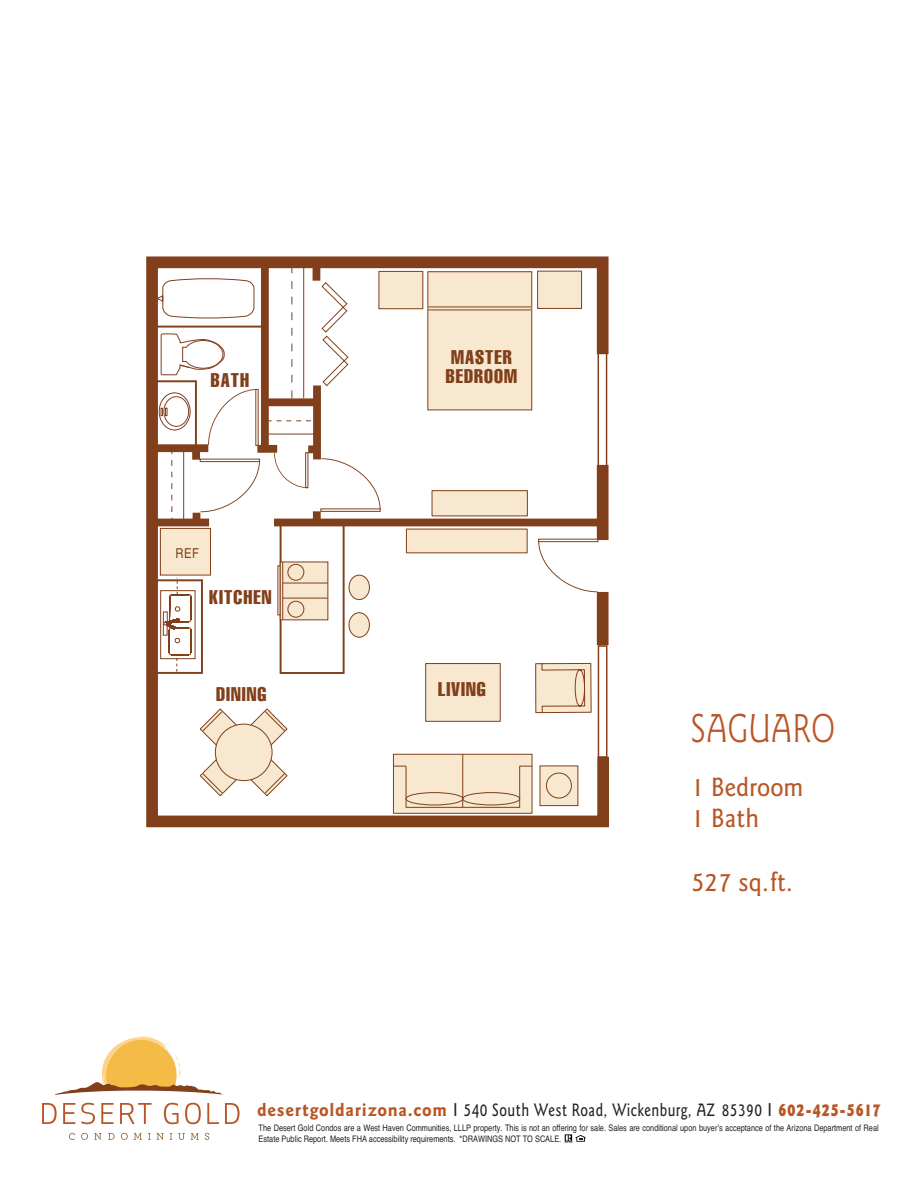
<style>
.page{position:relative;width:918px;height:1188px;background:#fff}
.page>*{position:absolute;margin:0;border:0;box-sizing:border-box;transform-origin:0 0}
.t1{font:300 40.5px "Goudy Sans IT Cby BT";letter-spacing:.015em;color:#b85626;scale:.8 1}
.t2{font:500 26.4px/31.7px "Goudy Sans IT Cby BT";color:#b85626;scale:.95 1}
.t3{font:extra-condensed 19.5px/19.5px "Helvetica";letter-spacing:.05em;color:#813f1b}
.t4{font:500 18px "Goudy Sans IT Cby BT";letter-spacing:.03em;color:#231f20;scale:.8 1}
.t5{font:condensed 13.65px "Helvetica";color:#813f1b}
.t6{font:condensed 9px/10.8px "Helvetica";color:#231f20}
.s1{font-weight:700;color:#b85626}
.s2{font-family:"Helvetica";font-weight:400}
.s3{font-weight:900;color:#b85626}
</style>
<div class="page">
<svg style="left:146px;top:256px;width:463px;height:571px"></svg>
<div style="left:597px;top:592px;width:12px;height:53px;background:#813f1b"></div>
<div style="left:597px;top:465px;width:12px;height:75px;background:#813f1b"></div>
<div style="left:266px;top:398px;width:51px;height:8px;background:#813f1b"></div>
<div style="left:313px;top:263px;width:7px;height:18px;background:#813f1b"></div>
<div style="left:313px;top:385px;width:8px;height:74px;background:#813f1b"></div>
<div style="left:257px;top:445px;width:20px;height:8px;background:#813f1b"></div>
<div style="left:308px;top:445px;width:12px;height:8px;background:#813f1b"></div>
<hr style="left:266px;top:434px;width:51px;height:1px;background:#813f1b">
<div style="left:274px;top:519px;width:326px;height:7px;background:#813f1b"></div>
<div style="left:155px;top:519px;width:54px;height:7px;background:#813f1b"></div>
<div style="left:280px;top:522px;width:65px;height:152px;border:2px solid #813f1b"></div>
<div style="left:160px;top:528px;width:51px;height:47px;background:#f7e8cf"></div>
<div style="left:160px;top:528px;width:51px;height:47px;border:1px solid #813f1b"></div>
<div style="left:280px;top:562px;width:48px;height:58px;background:#f7e8cf"></div>
<div style="left:280px;top:562px;width:48px;height:58px;border:1px solid #813f1b"></div>
<div style="left:288px;top:601px;width:16px;height:17px;border:1px solid #813f1b;border-radius:50%"></div>
<div style="left:288px;top:564px;width:16px;height:17px;border:1px solid #813f1b;border-radius:50%"></div>
<hr style="left:282px;top:598px;width:46px;height:1px;background:#813f1b">
<hr style="left:282px;top:583px;width:46px;height:1px;background:#813f1b">
<hr style="left:282px;top:562px;width:1px;height:58px;background:#813f1b">
<svg style="left:153px;top:578px;width:51px;height:97px"></svg>
<svg style="left:199px;top:708px;width:89px;height:89px"></svg>
<div style="left:349px;top:575px;width:20px;height:25px;background:#f7e8cf;border-radius:50%"></div>
<div style="left:349px;top:575px;width:21px;height:25px;border:1px solid #813f1b;border-radius:50%"></div>
<div style="left:349px;top:613px;width:20px;height:24px;background:#f7e8cf;border-radius:50%"></div>
<div style="left:349px;top:612px;width:21px;height:26px;border:1px solid #813f1b;border-radius:50%"></div>
<div style="left:428px;top:272px;width:104px;height:138px;background:#f7e8cf"></div>
<div style="left:427px;top:271px;width:105px;height:139px;border:1px solid #813f1b"></div>
<div style="left:379px;top:271px;width:44px;height:38px;background:#f7e8cf"></div>
<div style="left:379px;top:271px;width:44px;height:38px;border:1px solid #813f1b"></div>
<hr style="left:428px;top:307px;width:104px;height:1px;background:#813f1b">
<hr style="left:428px;top:310px;width:104px;height:1px;background:#813f1b">
<div style="left:538px;top:271px;width:44px;height:37px;background:#f7e8cf"></div>
<div style="left:537px;top:271px;width:45px;height:38px;border:1px solid #813f1b"></div>
<div style="left:432px;top:491px;width:95px;height:25px;background:#f7e8cf"></div>
<div style="left:432px;top:490px;width:96px;height:26px;border:1px solid #813f1b"></div>
<svg style="left:321px;top:458px;width:60px;height:50px"></svg>
<div style="left:320px;top:508px;width:61px;height:4px;border:1px solid #813f1b"></div>
<svg style="left:274px;top:453px;width:31px;height:35px"></svg>
<div style="left:305px;top:452px;width:3px;height:36px;border:1px solid #813f1b"></div>
<svg style="left:152px;top:333px;width:108px;height:191px"></svg>
<div style="left:200px;top:459px;width:60px;height:3px;border:1px solid #813f1b"></div>
<div style="left:313px;top:511px;width:8px;height:11px;background:#813f1b"></div>
<svg style="left:268px;top:420px;width:46px;height:1px"></svg>
<svg style="left:535px;top:663px;width:57px;height:50px;background:#e6d0b6"></svg>
<svg style="left:564px;top:1134px;width:22px;height:9px"></svg>
<svg style="left:55px;top:1036px;width:168px;height:59px"></svg>
<svg style="left:42px;top:1103px;width:15px;height:21px"></svg>
<svg style="left:63px;top:1103px;width:12px;height:21px"></svg>
<svg style="left:81px;top:1103px;width:14px;height:21px"></svg>
<svg style="left:101px;top:1103px;width:13px;height:21px"></svg>
<svg style="left:120px;top:1103px;width:32px;height:21px"></svg>
<svg style="left:164px;top:1103px;width:15px;height:21px"></svg>
<svg style="left:185px;top:1103px;width:16px;height:21px"></svg>
<svg style="left:207px;top:1103px;width:12px;height:21px"></svg>
<svg style="left:225px;top:1103px;width:15px;height:21px"></svg>
<svg style="left:69px;top:1133px;width:6px;height:7px"></svg>
<svg style="left:81px;top:1133px;width:7px;height:7px"></svg>
<svg style="left:94px;top:1133px;width:7px;height:7px"></svg>
<svg style="left:108px;top:1133px;width:7px;height:7px"></svg>
<svg style="left:121px;top:1133px;width:7px;height:7px"></svg>
<svg style="left:134px;top:1133px;width:8px;height:7px"></svg>
<svg style="left:148px;top:1133px;width:3px;height:7px"></svg>
<svg style="left:157px;top:1133px;width:7px;height:7px"></svg>
<svg style="left:170px;top:1133px;width:2px;height:7px"></svg>
<svg style="left:178px;top:1133px;width:7px;height:7px"></svg>
<svg style="left:191px;top:1133px;width:8px;height:7px"></svg>
<svg style="left:205px;top:1133px;width:4px;height:7px"></svg>
<h3 class="t3" style="left:211px;top:370px;width:40px">BATH</h3>
<h3 class="t5" style="left:175px;top:548px;width:25px">REF</h3>
<h3 class="t3" style="left:209px;top:588px;width:64px">KITCHEN</h3>
<h3 class="t3" style="left:216px;top:684px;width:52px">DINING</h3>
<h3 class="t3" style="left:446px;top:347px;width:73px">MASTER<br>BEDROOM</h3>
<h3 class="t3" style="left:438px;top:680px;width:49px">LIVING</h3>
<h1 class="t1" style="left:691px;top:712px;width:181px">SAGUARO</h1>
<h2 class="t2" style="left:691px;top:773px;width:120px">1 Bedroom<br>1 Bath</h2>
<h2 class="t2" style="left:691px;top:868px;width:108px">527 sq.ft.</h2>
<h3 class="t4" style="left:257px;top:1103px;width:781px"><span class="s1">desertgoldarizona.com</span> <span class="s2">l</span> 540 South West Road, Wickenburg, AZ 85390 <span class="s2">l</span> <span class="s3">602-425-5617</span></h3>
<p class="t6" style="left:259px;top:1123px;width:622px">The Desert Gold Condos are a West Haven Communities, LLLP property. This is not an offering for sale. Sales are conditional upon buyer’s acceptance of the Arizona Department of Real<br>Estate Public Report. Meets FHA accessibility requirements. *DRAWINGS NOT TO SCALE.</p>
</div>
